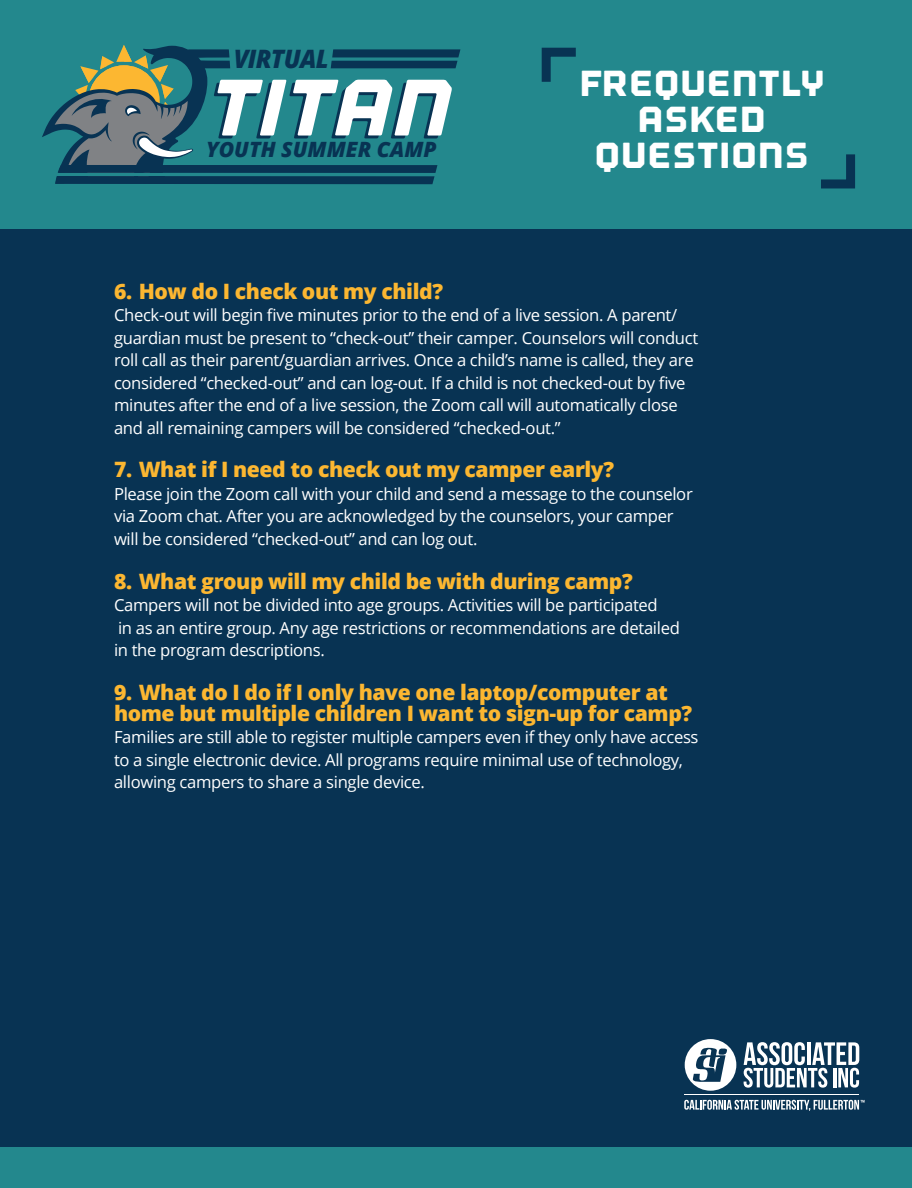
<style>
.page{position:relative;width:912px;height:1188px;background:#23888d}
.page>*{position:absolute;margin:0;border:0;box-sizing:border-box;transform-origin:0 0}
.t1{font:36px/36px "Outage Cut";color:#fff;text-align:center}
.t2{font:italic 800 25.35px "Open Sans";letter-spacing:-.03em;color:#083353;scale:.96 1}
.t3{font:800 21.15px/21.1px "Open Sans";letter-spacing:-.02em;color:#fcb731}
.t4{font:italic 800 21.15px "Open Sans";color:#083353}
.t5{font:16.65px/22.5px "Open Sans";letter-spacing:-.02em;color:#fff}
</style>
<div class="page">
<div style="left:0;top:230px;width:912px;height:917px;background:#083353"></div>
<svg style="left:685px;top:1039px;width:51px;height:52px"></svg>
<svg style="left:743px;top:1042px;width:116px;height:46px"></svg>
<hr style="left:685px;top:1095px;width:174px;height:1px;background:#fff">
<svg style="left:684px;top:1100px;width:180px;height:11px"></svg>
<svg style="left:541px;top:47px;width:35px;height:35px"></svg>
<svg style="left:821px;top:154px;width:34px;height:35px"></svg>
<svg style="left:42px;top:45px;width:418px;height:139px"></svg>
<h2 class="t2" style="left:234px;top:40px;width:100px">VIRTUAL</h2>
<p class="t4" style="left:206px;top:134px;width:232px">YOUTH SUMMER CAMP</p>
<h1 class="t1" style="left:579px;top:65px;width:247px">FREQUENTLY<br>ASKED<br>QUESTIONS</h1>
<p class="t3" style="left:114px;top:279px;width:330px">6. How do I check out my child?</p>
<p class="t5" style="left:114px;top:303px;width:586px">Check-out will begin five minutes prior to the end of a live session. A parent/ guardian must be present to “check-out” their camper. Counselors will conduct roll call as their parent/guardian arrives. Once a child’s name is called, they are considered “checked-out” and can log-out. If a child is not checked-out by five minutes after the end of a live session, the Zoom call will automatically close and all remaining campers will be considered “checked-out.”</p>
<p class="t3" style="left:114px;top:458px;width:502px">7. What if I need to check out my camper early?</p>
<p class="t5" style="left:114px;top:482px;width:580px">Please join the Zoom call with your child and send a message to the counselor via Zoom chat. After you are acknowledged by the counselors, your camper will be considered “checked-out” and can log out.</p>
<p class="t3" style="left:114px;top:569px;width:520px">8. What group will my child be with during camp?</p>
<p class="t5" style="left:114px;top:593px;width:567px">Campers will not be divided into age groups. Activities will be participated<br>in as an entire group. Any age restrictions or recommendations are detailed in the program descriptions.</p>
<p class="t3" style="left:114px;top:680px;width:580px">9. What do I do if I only have one laptop/computer at home but multiple children I want to sign-up for camp?</p>
<p class="t5" style="left:114px;top:726px;width:586px">Families are still able to register multiple campers even if they only have access to a single electronic device. All programs require minimal use of technology, allowing campers to share a single device.</p>
</div>
